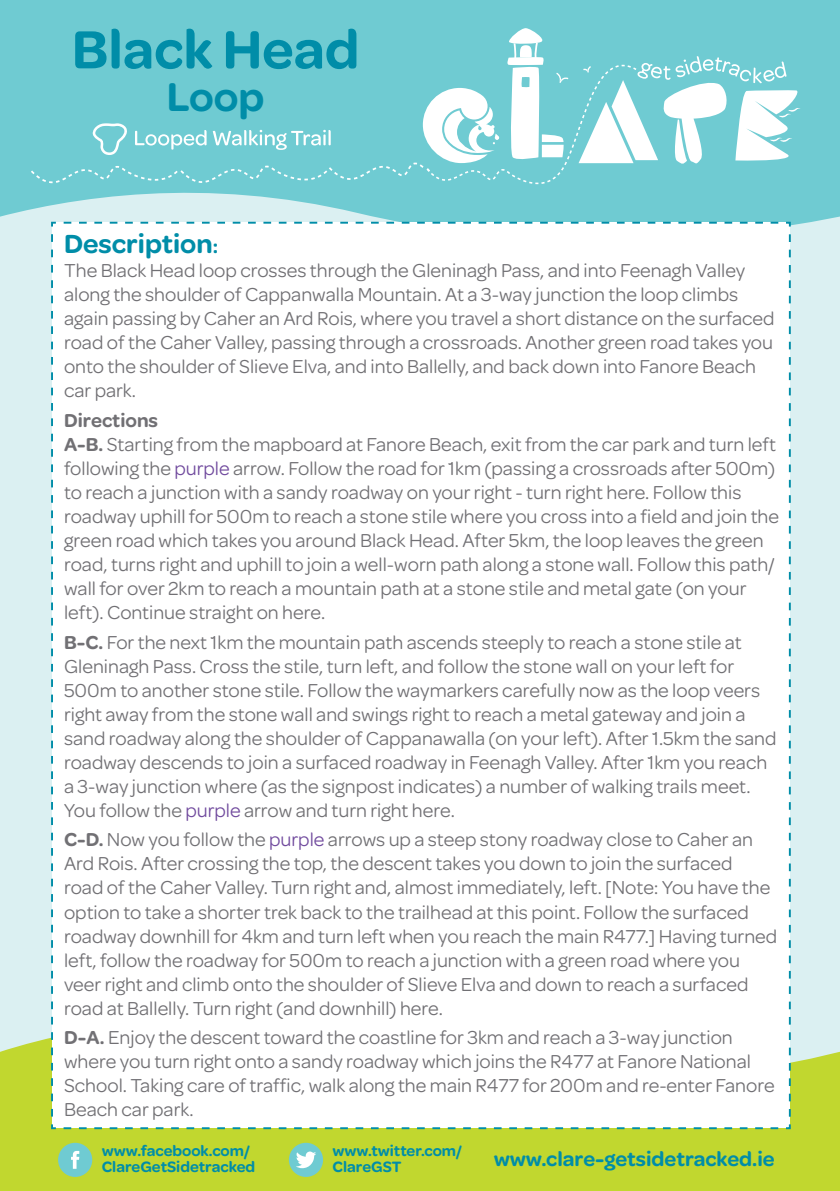
<style>
.page{position:relative;width:840px;height:1191px;background:#fff}
.page>*{position:absolute;margin:0;border:0;box-sizing:border-box;transform-origin:0 0}
.t1{font:600 57.2px "Omnes";color:#008da8}
.t2{font:600 42.8px "Omnes";color:#008da8}
.t3{font:600 28px "Omnes";color:#008da8}
.t4{font:600 21.4px "Omnes";color:#008da8}
.t5{font:20px/24px "Omnes";color:#717074}
.t6{font:600 16px/16px "Omnes";color:#008da8}
.s1{font-size:21.2px}
.s2{font-weight:600}
.s3{color:#714b9e}
</style>
<div class="page">
<div style="left:0;top:198px;width:839px;height:993px;background:#dbf0f2"></div>
<div style="left:0;top:0;width:839px;height:283px;background:#6fcbd2"></div>
<svg style="left:0;top:184px;width:839px;height:99px"></svg>
<div style="left:0;top:1038px;width:839px;height:153px;background:#c1d72f"></div>
<div style="left:58px;top:1142px;width:34px;height:35px;background:#6fcbd2;border-radius:50%"></div>
<svg style="left:71px;top:1151px;width:8px;height:17px"></svg>
<div style="left:289px;top:1142px;width:34px;height:35px;background:#6fcbd2;border-radius:50%"></div>
<svg style="left:296px;top:1151px;width:20px;height:17px"></svg>
<svg style="left:31px;top:28px;width:769px;height:156px"></svg>
<svg style="left:791px;top:230px;width:10px;height:891px"></svg>
<div style="left:50px;top:221px;width:741px;height:909px;background:#fff"></div>
<h1 class="t1" style="left:72px;top:8px;width:289px">Black Head</h1>
<h2 class="t2" style="left:167px;top:66px;width:99px">Loop</h2>
<h3 class="t3" style="left:64px;top:224px;width:155px">Description<span class="s1">:</span></h3>
<p class="t5" style="left:64px;top:257px;width:711px">The Black Head loop crosses through the Gleninagh Pass, and into Feenagh Valley along the shoulder of Cappanwalla Mountain. At a 3-way junction the loop climbs again passing by Caher an Ard Rois, where you travel a short distance on the surfaced road of the Caher Valley, passing through a crossroads. Another green road takes you onto the shoulder of Slieve Elva, and into Ballelly, and back down into Fanore Beach car park.</p>
<p class="t5" style="left:64px;top:407px;width:716px"><span class="s2">Directions<br>A-B.</span> Starting from the mapboard at Fanore Beach, exit from the car park and turn left following the <span class="s3">purple</span> arrow. Follow the road for 1km (passing a crossroads after 500m) to reach a junction with a sandy roadway on your right - turn right here. Follow this roadway uphill for 500m to reach a stone stile where you cross into a field and join the green road which takes you around Black Head. After 5km, the loop leaves the green road, turns right and uphill to join a well-worn path along a stone wall. Follow this path/ wall for over 2km to reach a mountain path at a stone stile and metal gate (on your left). Continue straight on here.</p>
<p class="t5" style="left:64px;top:629px;width:713px"><span class="s2">B-C.</span> For the next 1km the mountain path ascends steeply to reach a stone stile at Gleninagh Pass. Cross the stile, turn left, and follow the stone wall on your left for 500m to another stone stile. Follow the waymarkers carefully now as the loop veers right away from the stone wall and swings right to reach a metal gateway and join a sand roadway along the shoulder of Cappanawalla (on your left). After 1.5km the sand roadway descends to join a surfaced roadway in Feenagh Valley. After 1km you reach a 3-way junction where (as the signpost indicates) a number of walking trails meet.<br>You follow the <span class="s3">purple</span> arrow and turn right here.</p>
<p class="t5" style="left:64px;top:826px;width:714px"><span class="s2">C-D.</span> Now you follow the <span class="s3">purple</span> arrows up a steep stony roadway close to Caher an Ard Rois. After crossing the top, the descent takes you down to join the surfaced<br>road of the Caher Valley. Turn right and, almost immediately, left. [Note: You have the option to take a shorter trek back to the trailhead at this point. Follow the surfaced roadway downhill for 4km and turn left when you reach the main R477.] Having turned left, follow the roadway for 500m to reach a junction with a green road where you veer right and climb onto the shoulder of Slieve Elva and down to reach a surfaced road at Ballelly. Turn right (and downhill) here.</p>
<p class="t5" style="left:64px;top:1024px;width:711px"><span class="s2">D-A.</span> Enjoy the descent toward the coastline for 3km and reach a 3-way junction where you turn right onto a sandy roadway which joins the R477 at Fanore National School. Taking care of traffic, walk along the main R477 for 200m and re-enter Fanore Beach car park.</p>
<p class="t6" style="left:102px;top:1141px;width:155px">www.facebook.com/<br>ClareGetSidetracked</p>
<p class="t6" style="left:332px;top:1141px;width:131px">www.twitter.com/<br>ClareGST</p>
<p class="t4" style="left:493px;top:1144px;width:282px">www.clare-getsidetracked.ie</p>
</div>
